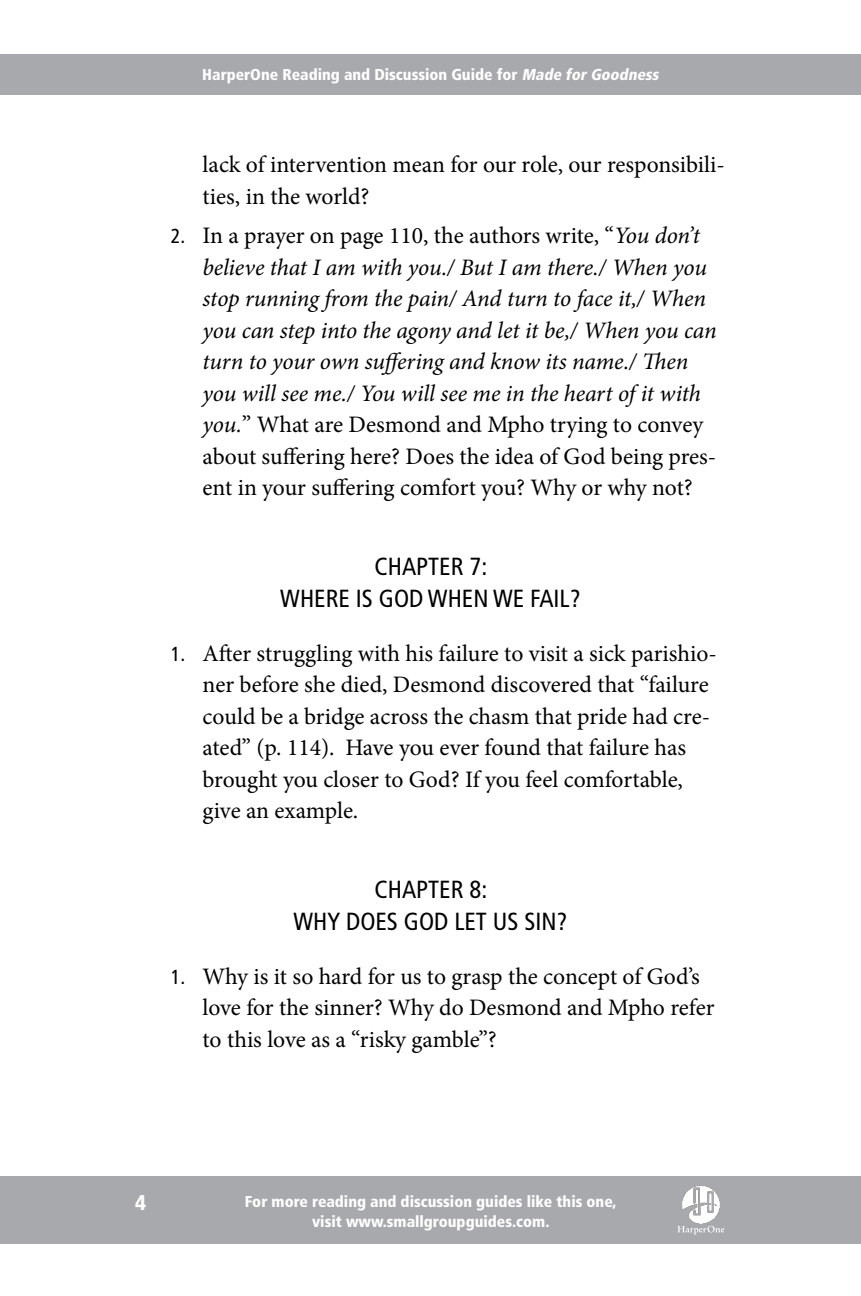
<style>
.page{position:relative;width:861px;height:1296px;background:#fff}
.page>*{position:absolute;margin:0;border:0;box-sizing:border-box;transform-origin:0 0}
.t1{font:condensed 24.75px/31.5px "Frutiger";color:#000;text-align:center}
.t2{font:23.62px/31.5px "Minion Pro";letter-spacing:-.005em;color:#000}
.t3{font:italic 23.62px/31.5px "Minion Pro";letter-spacing:-.01em;color:#000}
.t4{font:900 condensed 21.38px "Frutiger";color:#fff}
.t5{font:900 condensed 15.75px/20.2px "Frutiger";color:#fff;text-align:center}
.s1{font-style:italic}
.s2{font-family:"Frutiger";font-style:normal;font-stretch:condensed;font-size:20.25px}
.s3{font-style:normal}
.s4{font-family:"Frutiger";font-stretch:condensed;font-size:20.25px}
</style>
<div class="page">
<div style="left:0;top:1176px;width:861px;height:67px;background:#a7a9ac"></div>
<div style="left:0;top:54px;width:861px;height:40px;background:#a7a9ac"></div>
<svg style="left:677px;top:1226px;width:47px;height:9px"></svg>
<img style="left:682px;top:1185px;width:38px;height:39px">
<p class="t5" style="left:202px;top:64px;width:461px">HarperOne Reading and Discussion Guide for <span class="s1">Made forGoodness</span></p>
<p class="t2" style="left:202px;top:149px;width:524px">lack of intervention mean for our role, our responsibili&shy;ties, in the world?</p>
<p class="t3" style="left:202px;top:220px;width:515px;text-indent:-32px"><span class="s2">2.</span> <span class="s3">In a prayer on page 110, the authors write, “</span>You don’t believe that I am with you./ But I am there./ When you stop running from the pain/ And turn to face it,/ When you can step into the agony and let it be,/ When you can turn to your own suffering and know its name./ Then you will see me./ You will see me in the heart of it with you.<span class="s3">” What are Desmond and Mpho trying to convey about suffering here? Does the idea of God being pres&shy;ent in your suffering comfort you? Why or why not?</span></p>
<p class="t1" style="left:280px;top:551px;width:302px">CHAPTER 7:<br>WHERE IS GOD WHEN WE FAIL?</p>
<p class="t2" style="left:202px;top:637px;width:516px;text-indent:-32px"><span class="s4">1.</span> After struggling with his failure to visit a sick parishio&shy;ner before she died, Desmond discovered that “failure could be a bridge across the chasm that pride had cre&shy;ated” (p. 114). Have you ever found that failure has brought you closer to God? If you feel comfortable, give an example.</p>
<p class="t1" style="left:293px;top:874px;width:276px">CHAPTER 8:<br>WHY DOES GOD LET US SIN?</p>
<p class="t2" style="left:202px;top:960px;width:513px;text-indent:-32px"><span class="s4">1.</span> Why is it so hard for us to grasp the concept of God’s love for the sinner? Why do Desmond and Mpho refer to this love as a “risky gamble”?</p>
<p class="t4" style="left:135px;top:1189px;width:13px">4</p>
<p class="t5" style="left:245px;top:1191px;width:373px">For more reading and discussion guides like this one, visit www.smallgroupguides.com.</p>
</div>
